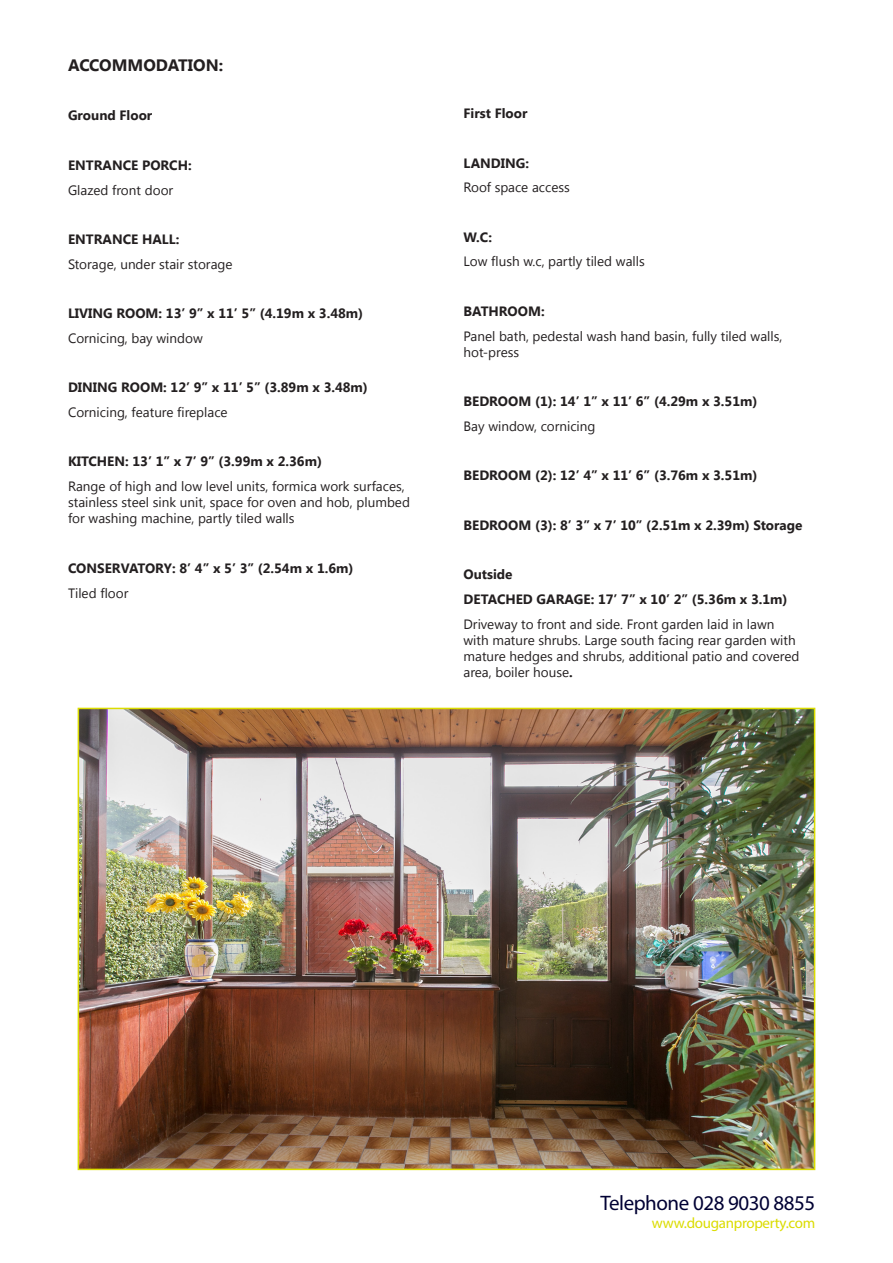
<style>
.page{position:relative;width:893px;height:1263px;background:#fff}
.page>*{position:absolute;margin:0;border:0;box-sizing:border-box;transform-origin:0 0}
.t1{font:21px "Myriad Pro";letter-spacing:-.02em;color:#003}
.t2{font:700 16.5px "Segoe UI";color:#231f20}
.t3{font:15px "Myriad Pro";letter-spacing:-.02em;color:#dbdc00}
.t4{font:13.5px/16.2px "Segoe UI";color:#231f20}
.t5{font:700 13.5px "Segoe UI";color:#231f20}
.s1{font-weight:700}
</style>
<div class="page">
<img style="left:81px;top:711px;width:731px;height:456px">
<div style="left:78px;top:708px;width:737px;height:462px;border:2px solid #dbdc00"></div>
<p class="t2" style="left:68px;top:53px;width:157px">ACCOMMODATION:</p>
<p class="t5" style="left:68px;top:106px;width:86px">Ground Floor</p>
<p class="t5" style="left:68px;top:155px;width:125px">ENTRANCE PORCH:</p>
<p class="t4" style="left:68px;top:181px;width:107px">Glazed front door</p>
<p class="t5" style="left:68px;top:230px;width:113px">ENTRANCE HALL:</p>
<p class="t4" style="left:68px;top:255px;width:166px">Storage, under stair storage</p>
<p class="t5" style="left:68px;top:304px;width:297px">LIVING ROOM: 13’ 9” x 11’ 5” (4.19m x 3.48m)</p>
<p class="t4" style="left:68px;top:329px;width:136px">Cornicing, bay window</p>
<p class="t5" style="left:68px;top:378px;width:301px">DINING ROOM: 12’ 9” x 11’ 5” (3.89m x 3.48m)</p>
<p class="t4" style="left:68px;top:403px;width:161px">Cornicing, feature fireplace</p>
<p class="t5" style="left:68px;top:452px;width:255px">KITCHEN: 13’ 1” x 7’ 9” (3.99m x 2.36m)</p>
<p class="t4" style="left:68px;top:477px;width:343px">Range of high and low level units, formica work surfaces, stainless steel sink unit, space for oven and hob, plumbed for washing machine, partly tiled walls</p>
<p class="t5" style="left:68px;top:558px;width:287px">CONSERVATORY: 8’ 4” x 5’ 3” (2.54m x 1.6m)</p>
<p class="t4" style="left:68px;top:584px;width:62px">Tiled floor</p>
<p class="t5" style="left:463px;top:104px;width:65px">First Floor</p>
<p class="t5" style="left:463px;top:153px;width:67px">LANDING:</p>
<p class="t4" style="left:463px;top:179px;width:108px">Roof space access</p>
<p class="t5" style="left:463px;top:227px;width:30px">W.C:</p>
<p class="t4" style="left:463px;top:253px;width:183px">Low flush w.c, partly tiled walls</p>
<p class="t5" style="left:463px;top:301px;width:83px">BATHROOM:</p>
<p class="t4" style="left:463px;top:327px;width:320px">Panel bath, pedestal wash hand basin, fully tiled walls, hot-press</p>
<p class="t5" style="left:463px;top:392px;width:295px">BEDROOM (1): 14’ 1” x 11’ 6” (4.29m x 3.51m)</p>
<p class="t4" style="left:463px;top:417px;width:133px">Bay window, cornicing</p>
<p class="t5" style="left:463px;top:466px;width:295px">BEDROOM (2): 12’ 4” x 11’ 6” (3.76m x 3.51m)</p>
<p class="t5" style="left:463px;top:515px;width:340px">BEDROOM (3): 8’ 3” x 7’ 10” (2.51m x 2.39m) Storage</p>
<p class="t5" style="left:463px;top:565px;width:51px">Outside</p>
<p class="t5" style="left:463px;top:589px;width:326px">DETACHED GARAGE: 17’ 7” x 10’ 2” (5.36m x 3.1m)</p>
<p class="t4" style="left:463px;top:615px;width:337px">Driveway to front and side. Front garden laid in lawn with mature shrubs. Large south facing rear garden with mature hedges and shrubs, additional patio and covered area, boiler house<span class="s1">.</span></p>
<p class="t1" style="left:600px;top:1190px;width:216px">Telephone 028 9030 8855</p>
<p class="t3" style="left:652px;top:1214px;width:165px">www.douganproperty.com</p>
</div>
